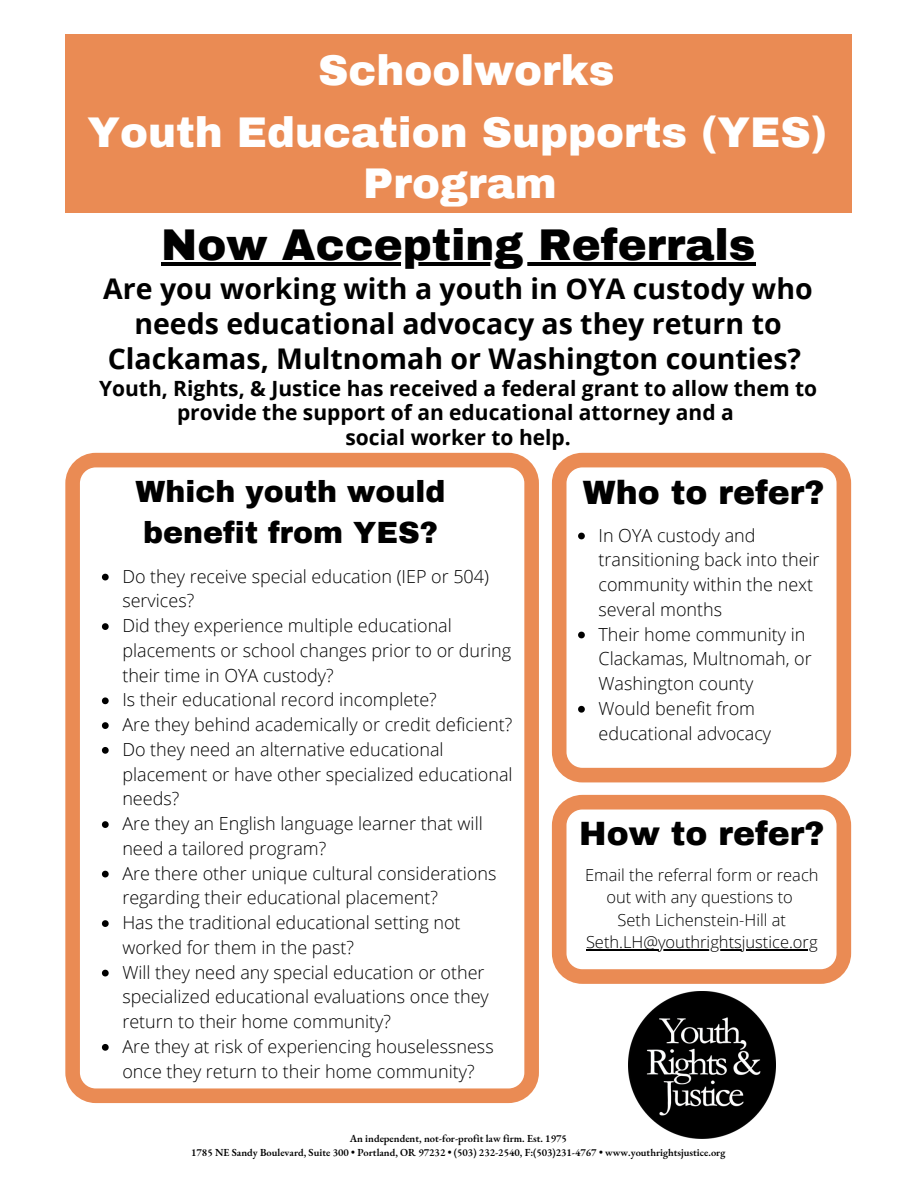
<style>
.page{position:relative;width:918px;height:1188px;background:#fff}
.page>*{position:absolute;margin:0;border:0;box-sizing:border-box;transform-origin:0 0}
.t1{font:900 43.5px "Archivo";color:#000}
.t2{font:900 42px "Archivo";color:#fff}
.t3{font:900 33px "Archivo";color:#000}
.t4{font:900 30px/41.7px "Archivo";color:#000}
.t5{font:700 28.5px/34.8px "Open Sans";color:#000;text-align:center}
.t6{font:700 21px/24.8px "Open Sans";color:#000;text-align:center}
.t7{font:300 18px/24.8px "Open Sans";color:#000}
.t8{font:300 16.5px/22.5px "Open Sans";color:#000;text-align:center}
.t9{font:600 10.5px "EB Garamond";color:#000}
</style>
<div class="page">
<div style="left:65px;top:34px;width:787px;height:179px;background:#ea8b54"></div>
<svg style="left:65px;top:453px;width:474px;height:650px"></svg>
<svg style="left:552px;top:453px;width:299px;height:329px"></svg>
<svg style="left:552px;top:795px;width:299px;height:189px"></svg>
<img style="left:628px;top:991px;width:148px;height:147px">
<svg style="left:578px;top:533px;width:7px;height:6px"></svg>
<svg style="left:578px;top:632px;width:7px;height:6px"></svg>
<svg style="left:578px;top:706px;width:7px;height:7px"></svg>
<svg style="left:102px;top:574px;width:7px;height:6px"></svg>
<svg style="left:102px;top:623px;width:7px;height:7px"></svg>
<svg style="left:102px;top:697px;width:7px;height:7px"></svg>
<svg style="left:102px;top:722px;width:7px;height:7px"></svg>
<svg style="left:102px;top:747px;width:7px;height:7px"></svg>
<svg style="left:102px;top:821px;width:7px;height:7px"></svg>
<svg style="left:102px;top:871px;width:7px;height:6px"></svg>
<svg style="left:102px;top:920px;width:7px;height:7px"></svg>
<svg style="left:102px;top:970px;width:7px;height:6px"></svg>
<svg style="left:102px;top:1044px;width:7px;height:7px"></svg>
<hr style="left:586px;top:949px;width:232px;height:2px;background:#000">
<hr style="left:161px;top:262px;width:594px;height:3px;background:#000">
<p class="t2" style="left:318px;top:48px;width:298px">Schoolworks</p>
<p class="t2" style="left:88px;top:111px;width:741px">Youth Education Supports (YES)</p>
<p class="t2" style="left:363px;top:161px;width:195px">Program</p>
<p class="t1" style="left:161px;top:222px;width:596px">Now Accepting Referrals</p>
<p class="t5" style="left:103px;top:270px;width:711px">Are you working with a youth in OYA custody who needs educational advocacy as they return to<br>Clackamas, Multnomah or Washington counties?</p>
<p class="t6" style="left:99px;top:375px;width:720px">Youth, Rights, &amp; Justice has received a federal grant to allow them to provide the support of an educational attorney and a</p>
<p class="t6" style="left:346px;top:425px;width:227px">social worker to help.</p>
<p class="t4" style="left:136px;top:471px;width:311px">Which youth would benefit from YES?</p>
<p class="t7" style="left:122px;top:563px;width:368px">Do they receive special education (IEP or 504) services?</p>
<p class="t7" style="left:122px;top:613px;width:390px">Did they experience multiple educational placements or school changes prior to or during their time in OYA custody?</p>
<p class="t7" style="left:122px;top:687px;width:316px">Is their educational record incomplete?</p>
<p class="t7" style="left:122px;top:712px;width:391px">Are they behind academically or credit deficient?</p>
<p class="t7" style="left:122px;top:737px;width:392px">Do they need an alternative educational placement or have other specialized educational needs?</p>
<p class="t7" style="left:122px;top:811px;width:362px">Are they an English language learner that will need a tailored program?</p>
<p class="t7" style="left:122px;top:860px;width:376px">Are there other unique cultural considerations regarding their educational placement?</p>
<p class="t7" style="left:122px;top:910px;width:340px">Has the traditional educational setting not worked for them in the past?</p>
<p class="t7" style="left:122px;top:959px;width:368px">Will they need any special education or other specialized educational evaluations once they return to their home community?</p>
<p class="t7" style="left:122px;top:1034px;width:373px">Are they at risk of experiencing houselessness once they return to their home community?</p>
<p class="t3" style="left:583px;top:475px;width:243px">Who to refer?</p>
<p class="t7" style="left:599px;top:522px;width:223px">In OYA custody and transitioning back into their community within the next several months</p>
<p class="t7" style="left:599px;top:621px;width:215px">Their home community in<br>Clackamas, Multnomah, or<br>Washington county</p>
<p class="t7" style="left:599px;top:696px;width:174px">Would benefit from educational advocacy</p>
<p class="t3" style="left:579px;top:816px;width:247px">How to refer?</p>
<p class="t8" style="left:585px;top:863px;width:235px">Email the referral form or reach out with any questions to</p>
<p class="t8" style="left:586px;top:908px;width:233px">Seth Lichenstein-Hill at<br>Seth.LH@youthrightsjustice.org</p>
<p class="t9" style="left:350px;top:1131px;width:219px">An independent, not-for-profit law firm. Est. 1975</p>
<p class="t9" style="left:191px;top:1145px;width:536px">1785 NE Sandy Boulevard, Suite 300 • Portland, OR 97232 • (503) 232-2540, F:(503)231-4767 • www.youthrightsjustice.org</p>
</div>
